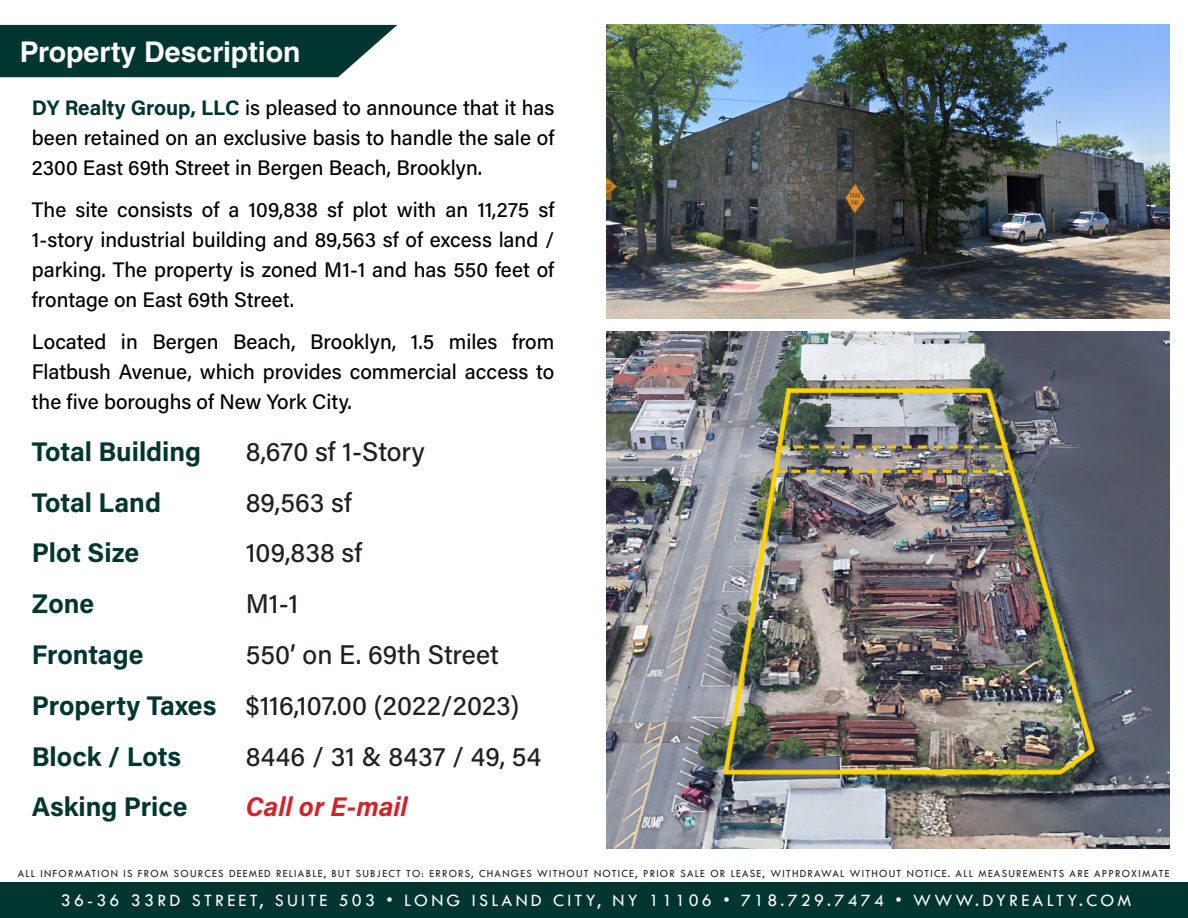
<style>
.page{position:relative;width:1188px;height:918px;background:#fff}
.page>*{position:absolute;margin:0;border:0;box-sizing:border-box;transform-origin:0 0}
.t1{font:700 28.5px "Helvetica LT Std";color:#fff}
.t2{font:500 27px "Acumin Pro";letter-spacing:.005em;color:#231f20}
.t3{font:700 27px "Acumin Pro";color:#003530}
.t4{font:italic 700 27px "Acumin Pro";color:#d1232a}
.t5{font:500 21px/30px "Acumin Pro";color:#000;text-align:justify}
.t6{font:18px "Tw Cen";letter-spacing:.18em;color:#fff}
.t7{font:11.25px "Tw Cen";letter-spacing:.115em;color:#1b1b1b;scale:.96 1}
.s1{font-weight:700;color:#003530}
</style>
<div class="page">
<div style="left:0;top:882px;width:1188px;height:36px;background:#003530"></div>
<svg style="left:0;top:25px;width:397px;height:52px;background:#12433f"></svg>
<img style="left:606px;top:25px;width:564px;height:294px">
<img style="left:606px;top:332px;width:564px;height:517px">
<svg style="left:779px;top:446px;width:225px;height:2px"></svg>
<svg style="left:776px;top:470px;width:236px;height:3px"></svg>
<p class="t1" style="left:20px;top:34px;width:282px">Property Description</p>
<p class="t5" style="left:32px;top:91px;width:524px"><span class="s1">DY Realty Group, LLC</span> is pleased to announce that it has been retained on an exclusive basis to handle the sale of 2300 East 69th Street in Bergen Beach, Brooklyn.</p>
<p class="t5" style="left:32px;top:193px;width:524px">The site consists of a 109,838 sf plot with an 11,275 sf 1-story industrial building and 89,563 sf of excess land / parking. The property is zoned M1-1 and has 550 feet of frontage on East 69th Street.</p>
<p class="t5" style="left:32px;top:325px;width:524px">Located in Bergen Beach, Brooklyn, 1.5 miles from Flatbush Avenue, which provides commercial access to the five boroughs of New York City.</p>
<p class="t3" style="left:32px;top:432px;width:171px">Total Building</p>
<p class="t3" style="left:32px;top:483px;width:131px">Total Land</p>
<p class="t3" style="left:32px;top:534px;width:109px">Plot Size</p>
<p class="t3" style="left:32px;top:585px;width:64px">Zone</p>
<p class="t3" style="left:32px;top:636px;width:113px">Frontage</p>
<p class="t3" style="left:32px;top:686px;width:186px">Property Taxes</p>
<p class="t3" style="left:32px;top:737px;width:151px">Block / Lots</p>
<p class="t3" style="left:32px;top:788px;width:157px">Asking Price</p>
<p class="t2" style="left:246px;top:433px;width:181px">8,670 sf 1-Story</p>
<p class="t2" style="left:246px;top:484px;width:108px">89,563 sf</p>
<p class="t2" style="left:246px;top:534px;width:118px">109,838 sf</p>
<p class="t2" style="left:246px;top:585px;width:54px">M1-1</p>
<p class="t2" style="left:246px;top:636px;width:255px">550’ on E. 69th Street</p>
<p class="t2" style="left:246px;top:687px;width:275px">$116,107.00 (2022/2023)</p>
<p class="t2" style="left:246px;top:737px;width:297px">8446 / 31 &amp; 8437 / 49, 54</p>
<p class="t4" style="left:246px;top:788px;width:163px">Call or E-mail</p>
<p class="t7" style="left:18px;top:867px;width:1201px">ALL INFORMATION IS FROM SOURCES DEEMED RELIABLE, BUT SUBJECT TO: ERRORS, CHANGES WITHOUT NOTICE, PRIOR SALE OR LEASE, WITHDRAWAL WITHOUT NOTICE. ALL MEASUREMENTS ARE APPROXIMATE</p>
<p class="t6" style="left:61px;top:890px;width:1072px">36-36 33RD STREET, SUITE 503 • LONG ISLAND CITY, NY 11106 • 718.729.7474 • WWW.DYREALTY.COM</p>
</div>
